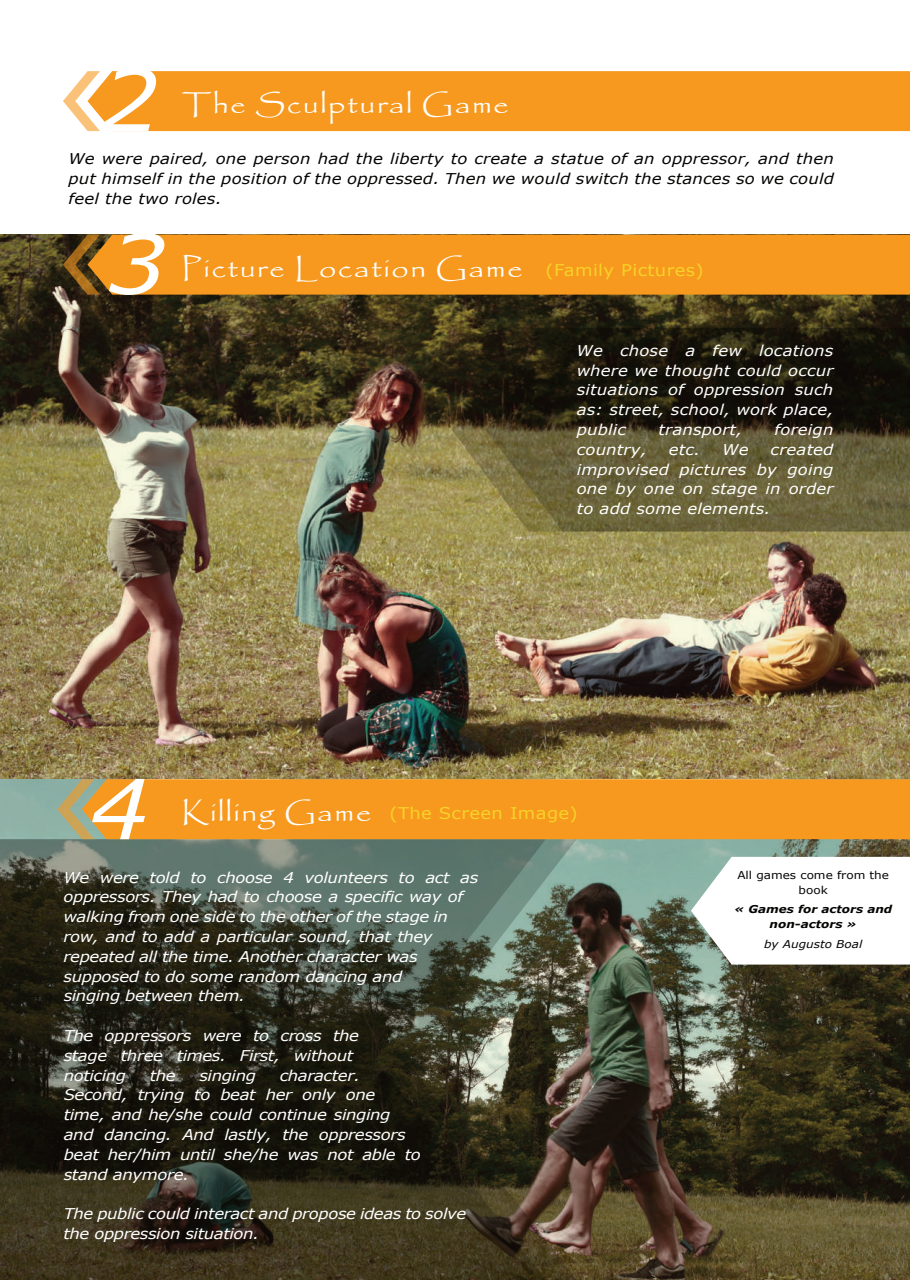
<style>
.page{position:relative;width:910px;height:1280px;background:#fff}
.page>*{position:absolute;margin:0;border:0;box-sizing:border-box;transform-origin:0 0}
.t1{font:italic 85.2px "Verdana";color:#fff;scale:1.11 1}
.t2{font:italic 82.8px "Verdana";color:#fff;scale:1.13 1}
.t3{font:italic 82.05px "Verdana";color:#fff;scale:1.15 1}
.t4{font:27px "Smooth Papyrus Demo";letter-spacing:.05em;color:#fff;scale:1.14 1}
.t5{font:16.2px "Verdana";letter-spacing:.02em;color:#f7d228;scale:1.11 1}
.t6{font:italic 14.85px/19.8px "Verdana";letter-spacing:-.025em;color:#fff;scale:1.11 1}
.t7{font:italic 14.85px/19.8px "Verdana";letter-spacing:.01em;color:#040503;text-align:justify;scale:1.11 1}
.t8{font:italic 14.85px "Verdana";letter-spacing:.01em;color:#fff;scale:1.11 1}
.t9{font:italic 700 10.8px/14.4px "Verdana";color:#040503;text-align:center;scale:1.11 1}
.t10{font:10.8px/14.4px "Verdana";color:#040503;text-align:center;scale:1.11 1}
.t11{font:italic 10.8px "Verdana";color:#040503;scale:1.11 1}
.s1{font-family:"Verdana";font-size:16.2px;color:#f7d228}
.s2{font-family:"Smooth Papyrus Demo";font-size:27px;color:#fff}
</style>
<div class="page">
<img style="left:0;top:235px;width:910px;height:1045px">
<svg style="left:451px;top:328px;width:35px;height:203px;background:#655b34"></svg>
<svg style="left:486px;top:328px;width:424px;height:203px;background:#423d23"></svg>
<img style="left:546px;top:839px;width:31px;height:441px">
<svg style="left:0;top:839px;width:546px;height:441px;background:#37392b"></svg>
<svg style="left:63px;top:71px;width:25px;height:60px"></svg>
<div style="left:88px;top:71px;width:822px;height:60px;background:#f7991f"></div>
<svg style="left:63px;top:235px;width:25px;height:60px"></svg>
<div style="left:88px;top:235px;width:822px;height:60px;background:#f7991f"></div>
<svg style="left:57px;top:779px;width:25px;height:60px"></svg>
<div style="left:82px;top:779px;width:828px;height:60px;background:#f7991f"></div>
<svg style="left:691px;top:857px;width:219px;height:107px"></svg>
<h1 class="t1" style="left:100px;top:42px;width:56px">2</h1>
<h3 class="t4" style="left:182px;top:88px;width:288px">The Sculptural Game</h3>
<p class="t7" style="left:68px;top:149px;width:691px">We were paired, one person had the liberty to create a statue of an oppressor, and then put himself in the position of the oppressed. Then we would switch the stances so we could feel the two roles.</p>
<h3 class="t3" style="left:106px;top:207px;width:54px">3</h3>
<h3 class="t4" style="left:182px;top:251px;width:460px">Picture Location Game <span class="s1">(Family Pictures)</span></h3>
<p class="t6" style="left:577px;top:340px;width:233px;text-align:justify">We chose a few locations where we thought could occur situations of oppression such as: street, school, work place, public</p>
<p class="t8" style="left:658px;top:419px;width:77px">transport,</p>
<p class="t8" style="left:775px;top:419px;width:55px">foreign</p>
<p class="t6" style="left:577px;top:439px;width:233px;text-align:justify;text-indent:194px">created improvised pictures by going one by one on stage in order to add some elements.</p>
<p class="t8" style="left:577px;top:439px;width:64px">country,</p>
<p class="t6" style="left:669px;top:439px;width:30px">etc.</p>
<p class="t6" style="left:722px;top:439px;width:25px">We</p>
<h2 class="t2" style="left:90px;top:752px;width:54px">4</h2>
<p class="t5" style="left:182px;top:801px;width:358px"><span class="s2">Killing Game</span> (The Screen Image)</p>
<p class="t6" style="left:63px;top:867px;width:375px">We were told to choose 4 volunteers to act as oppressors. They had to choose a specific way of walking from one side to the other of the stage in row, and to add a particular sound, that they repeated all the time. Another character was supposed to do some random dancing and<br>singing between them.</p>
<p class="t6" style="left:64px;top:1025px;width:268px">The oppressors were to cross the stage three times. First, without noticing</p>
<p class="t6" style="left:64px;top:1065px;width:323px;text-indent:216px">character.<br>Second, trying to beat her only one<br>time, and he/she could continue singing and dancing. And lastly, the oppressors beat her/him until she/he was not able to stand anymore.</p>
<p class="t6" style="left:63px;top:1204px;width:364px">The public could interact and propose ideas to solve the oppression situation.</p>
<p class="t6" style="left:150px;top:1065px;width:25px">the</p>
<p class="t6" style="left:199px;top:1065px;width:53px">singing</p>
<p class="t10" style="left:737px;top:868px;width:138px">All games come from the book</p>
<p class="t9" style="left:734px;top:902px;width:144px">« Games for actors and non-actors »</p>
<p class="t11" style="left:764px;top:936px;width:90px">by Augusto Boal</p>
</div>
